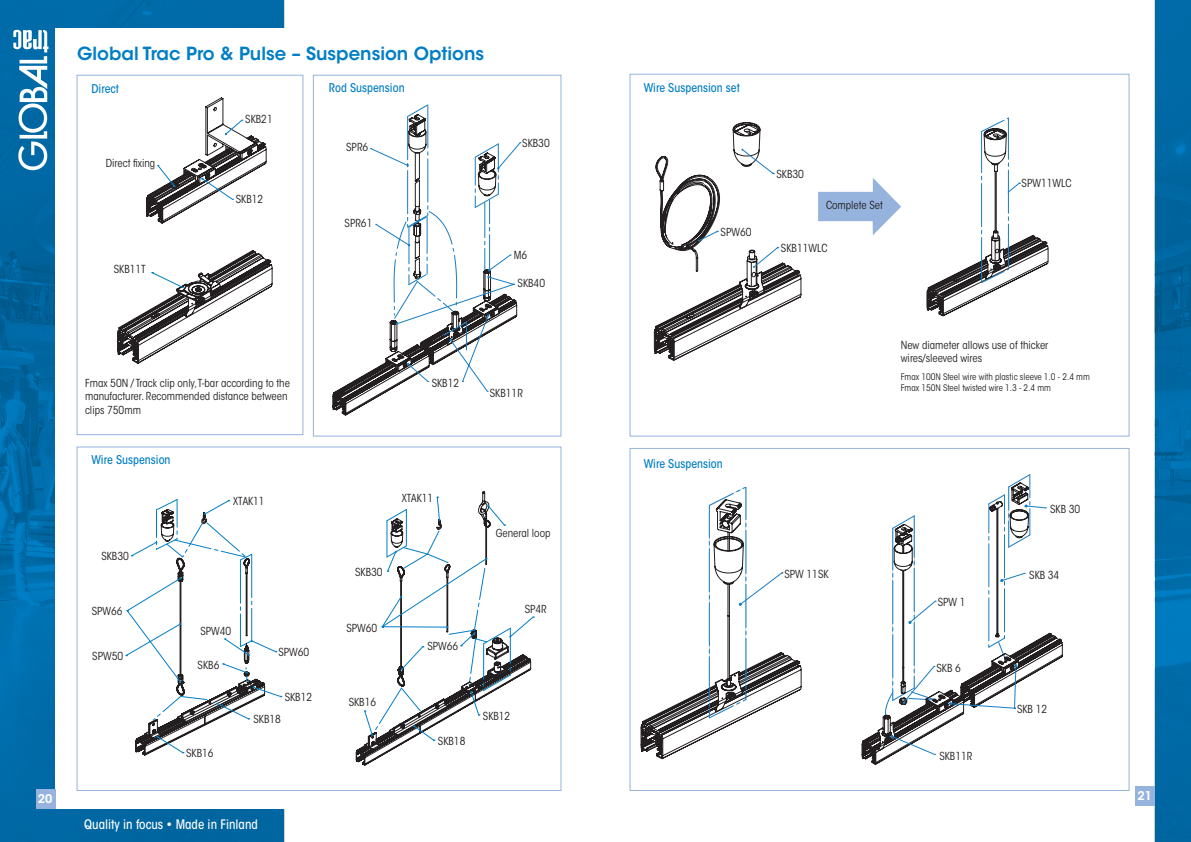
<style>
.page{position:relative;width:1191px;height:842px;background:#fff}
.page>*{position:absolute;margin:0;border:0;box-sizing:border-box;transform-origin:0 0}
.t1{font:600 18px "ITC Avant Garde Std";color:#007ec5}
.t2{font:500 condensed 13px "ITC Avant Garde Std";color:#fff}
.t3{font:500 condensed 12px "ITC Avant Garde Std";color:#007ec5}
.t4{font:600 12px "ITC Avant Garde Std";color:#fff}
.t5{font:condensed 11px/13.2px "ITC Avant Garde Std";color:#231f20}
.t6{font:condensed 9px/10.8px "ITC Avant Garde Std";color:#231f20}
</style>
<div class="page">
<img style="left:0;top:0;width:284px;height:842px">
<img style="left:1155px;top:0;width:36px;height:842px">
<div style="left:55px;top:29px;width:300px;height:780px;background:#fff"></div>
<svg style="left:13px;top:30px;width:35px;height:140px"></svg>
<div style="left:77px;top:75px;width:226px;height:360px;border:1px solid #95b3dd"></div>
<div style="left:313px;top:75px;width:248px;height:362px;border:1px solid #95b3dd"></div>
<svg style="left:332px;top:371px;width:55px;height:44px"></svg>
<svg style="left:370px;top:104px;width:151px;height:288px"></svg>
<svg style="left:125px;top:499px;width:157px;height:256px"></svg>
<svg style="left:146px;top:97px;width:120px;height:126px"></svg>
<svg style="left:117px;top:250px;width:155px;height:114px"></svg>
<svg style="left:356px;top:491px;width:130px;height:274px"></svg>
<svg style="left:364px;top:497px;width:170px;height:244px"></svg>
<svg style="left:365px;top:505px;width:146px;height:236px"></svg>
<svg style="left:641px;top:572px;width:160px;height:187px"></svg>
<svg style="left:708px;top:488px;width:75px;height:230px"></svg>
<svg style="left:861px;top:507px;width:201px;height:258px"></svg>
<svg style="left:885px;top:474px;width:161px;height:281px"></svg>
<svg style="left:654px;top:122px;width:147px;height:239px"></svg>
<svg style="left:926px;top:117px;width:122px;height:199px"></svg>
<svg style="left:818px;top:178px;width:83px;height:57px"></svg>
<div style="left:1135px;top:786px;width:20px;height:20px;background:#95b3dd"></div>
<div style="left:36px;top:789px;width:19px;height:20px;background:#95b3dd"></div>
<h1 class="t1" style="left:77px;top:42px;width:408px">Global Trac Pro &amp; Pulse – Suspension Options</h1>
<p class="t3" style="left:91px;top:81px;width:29px">Direct</p>
<p class="t3" style="left:329px;top:80px;width:77px">Rod Suspension</p>
<p class="t5" style="left:106px;top:157px;width:51px">Direct fixing</p>
<p class="t5" style="left:114px;top:262px;width:34px">SKB11T</p>
<p class="t5" style="left:245px;top:113px;width:29px">SKB21</p>
<p class="t5" style="left:236px;top:193px;width:29px">SKB12</p>
<p class="t5" style="left:346px;top:141px;width:24px">SPR6</p>
<p class="t5" style="left:345px;top:217px;width:29px">SPR61</p>
<p class="t5" style="left:522px;top:137px;width:29px">SKB30</p>
<p class="t5" style="left:514px;top:248px;width:15px">M6</p>
<p class="t5" style="left:517px;top:277px;width:29px">SKB40</p>
<p class="t5" style="left:85px;top:377px;width:206px">Fmax 50N / Track clip only, T-bar according to the manufacturer. Recommended distance between clips 750mm</p>
<p class="t3" style="left:91px;top:452px;width:81px">Wire Suspension</p>
<p class="t5" style="left:233px;top:495px;width:33px">XTAK11</p>
<p class="t5" style="left:101px;top:550px;width:29px">SKB30</p>
<p class="t5" style="left:92px;top:604px;width:32px">SPW66</p>
<p class="t5" style="left:92px;top:650px;width:32px">SPW50</p>
<p class="t5" style="left:200px;top:625px;width:32px">SPW40</p>
<p class="t5" style="left:198px;top:658px;width:23px">SKB6</p>
<p class="t5" style="left:186px;top:747px;width:29px">SKB16</p>
<p class="t5" style="left:278px;top:646px;width:32px">SPW60</p>
<p class="t5" style="left:285px;top:691px;width:29px">SKB12</p>
<p class="t5" style="left:253px;top:713px;width:29px">SKB18</p>
<p class="t5" style="left:432px;top:377px;width:29px">SKB12</p>
<p class="t5" style="left:490px;top:387px;width:35px">SKB11R</p>
<p class="t5" style="left:355px;top:565px;width:29px">SKB30</p>
<p class="t5" style="left:346px;top:621px;width:32px">SPW60</p>
<p class="t5" style="left:349px;top:695px;width:29px">SKB16</p>
<p class="t5" style="left:402px;top:492px;width:33px">XTAK11</p>
<p class="t5" style="left:496px;top:526px;width:56px">General loop</p>
<p class="t5" style="left:427px;top:639px;width:32px">SPW66</p>
<p class="t5" style="left:525px;top:603px;width:24px">SP4R</p>
<p class="t5" style="left:438px;top:735px;width:29px">SKB18</p>
<p class="t5" style="left:483px;top:709px;width:29px">SKB12</p>
<p class="t3" style="left:643px;top:80px;width:98px">Wire Suspension set</p>
<p class="t5" style="left:720px;top:225px;width:32px">SPW60</p>
<p class="t5" style="left:776px;top:167px;width:29px">SKB30</p>
<p class="t5" style="left:826px;top:199px;width:58px">Complete Set</p>
<p class="t5" style="left:781px;top:242px;width:48px">SKB11WLC</p>
<p class="t5" style="left:1021px;top:176px;width:51px">SPW11WLC</p>
<p class="t3" style="left:643px;top:456px;width:81px">Wire Suspension</p>
<p class="t5" style="left:784px;top:567px;width:46px">SPW 11SK</p>
<p class="t5" style="left:900px;top:338px;width:149px">New diameter allows use of thicker wires/sleeved wires</p>
<p class="t6" style="left:900px;top:371px;width:190px">Fmax 100N Steel wire with plastic sleeve 1.0 - 2.4 mm<br>Fmax 150N Steel twisted wire 1.3 - 2.4 mm</p>
<p class="t5" style="left:1050px;top:502px;width:32px">SKB 30</p>
<p class="t5" style="left:937px;top:596px;width:29px">SPW 1</p>
<p class="t5" style="left:936px;top:661px;width:26px">SKB 6</p>
<p class="t5" style="left:939px;top:749px;width:35px">SKB11R</p>
<p class="t5" style="left:1029px;top:568px;width:32px">SKB 34</p>
<p class="t5" style="left:1017px;top:703px;width:32px">SKB 12</p>
<p class="t4" style="left:38px;top:791px;width:16px">20</p>
<p class="t4" style="left:1137px;top:788px;width:16px">21</p>
<p class="t2" style="left:84px;top:817px;width:175px">Quality in focus • Made in Finland</p>
</div>
